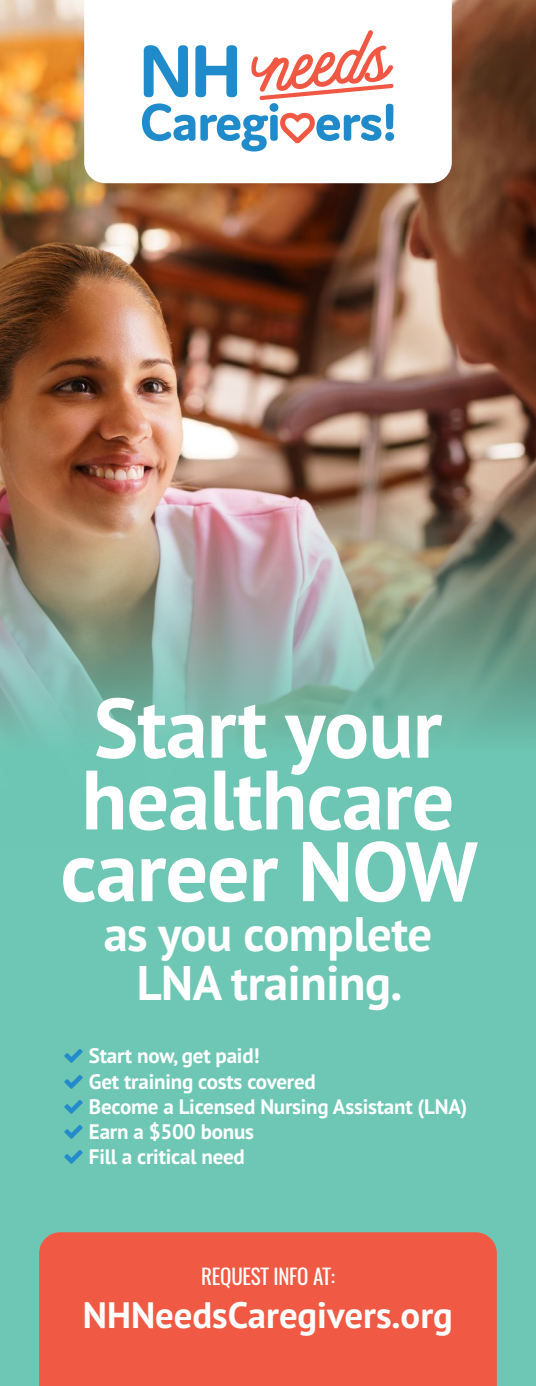
<style>
.page{position:relative;width:536px;height:1386px;background:#fff}
.page>*{position:absolute;margin:0;border:0;box-sizing:border-box;transform-origin:0 0}
.t1{font:700 84px/71.8px "PT Sans Pro";letter-spacing:-.01em;color:#fff;text-align:center}
.t2{font:700 48.48px/49px "PT Sans Pro";letter-spacing:-.01em;color:#fff;text-align:center}
.t3{font:700 36.75px "PT Sans Pro";color:#fff}
.t4{font:700 21px "PT Sans Pro";letter-spacing:-.01em;color:#fff}
.t5{font:21px "Oswald";letter-spacing:-.01em;color:#fff}
</style>
<div class="page">
<div style="left:0;top:449px;width:536px;height:937px;background:#6dc7b4"></div>
<img style="left:0;top:0;width:536px;height:739px">
<div style="left:39px;top:1232px;width:457px;height:154px;background:#f05943"></div>
<svg style="left:84px;top:0;width:367px;height:183px"></svg>
<svg style="left:142px;top:30px;width:252px;height:121px"></svg>
<p class="t1" style="left:60px;top:691px;width:419px">Start your healthcare career NOW</p>
<p class="t2" style="left:104px;top:909px;width:330px">as you complete<br>LNA training.</p>
<p class="t4" style="left:89px;top:1042px;width:172px">Start now, get paid!</p>
<p class="t4" style="left:89px;top:1067px;width:228px">Get training costs covered</p>
<p class="t4" style="left:89px;top:1093px;width:380px">Become a Licensed Nursing Assistant (LNA)</p>
<p class="t4" style="left:89px;top:1118px;width:166px">Earn a $500 bonus</p>
<p class="t4" style="left:89px;top:1143px;width:157px">Fill a critical need</p>
<p class="t5" style="left:201px;top:1262px;width:135px">REQUEST INFO AT:</p>
<p class="t3" style="left:83px;top:1291px;width:371px">NHNeedsCaregivers.org</p>
</div>
